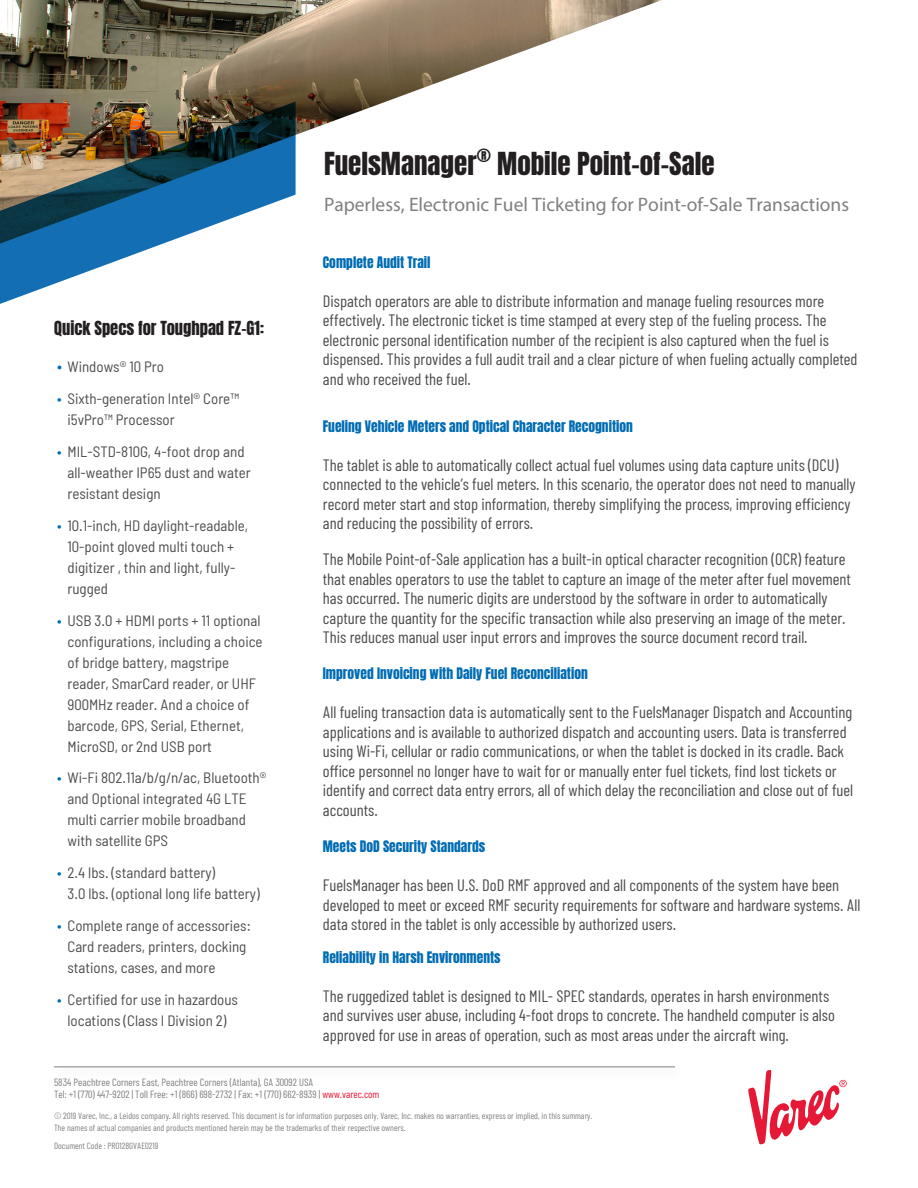
<style>
.page{position:relative;width:918px;height:1188px;background:#fff}
.page>*{position:absolute;margin:0;border:0;box-sizing:border-box;transform-origin:0 0}
.Heading{font:27px "Anton";color:#231f20}
.Highlights_2nd_Page{font:19.5px "Myriad Pro";color:#808083}
.Body_Heading{font:16.5px/19.5px "Barlow Condensed";color:#4b4c4d}
.Body{font:16.5px/19.5px "Barlow Condensed";color:#4b4c4d}
.QuickTip{font:16.5px "Anton";color:#231f20}
.Body_Bullets__282{font:semi-condensed 15px/21px "Barlow";color:#4b4c4d}
.Body_Heading-2{font:13.5px "Anton";color:#006cb3}
.Body-2{font:13.5px "Anton";color:#006cb3}
.t1{font:10.5px/12px "Barlow Condensed";color:#808083}
.t2{font:9px/12px "Barlow Condensed";color:#808083}
.s1{font-size:16.5px;color:#006cb3}
.s2{color:#006cb3}
.s3{color:#e51836}
</style>
<div class="page">
<svg style="left:748px;top:1070px;width:99px;height:74px"></svg>
<hr style="left:54px;top:1066px;width:621px;height:1px;background:#808083">
<img style="left:0;top:0;width:662px;height:135px">
<img style="left:0;top:102px;width:296px;height:202px">
<p class="QuickTip" style="left:54px;top:320px;width:212px">Quick Specs for Toughpad FZ-G1:</p>
<p class="Body_Bullets__282" style="left:57px;top:356px;width:109px"><span class="s1">•</span> Windows® 10 Pro</p>
<p class="Body_Bullets__282" style="left:68px;top:388px;width:173px;text-indent:-10px"><span class="s2">•</span> Sixth-generation Intel® Core™ i5vPro™ Processor</p>
<p class="Body_Bullets__282" style="left:68px;top:441px;width:185px;text-indent:-10px"><span class="s2">•</span> MIL-STD-810G, 4-foot drop and all-weather IP65 dust and water resistant design</p>
<p class="Body_Bullets__282" style="left:68px;top:515px;width:182px;text-indent:-10px"><span class="s2">•</span> 10.1-inch, HD daylight-readable,<br>10-point gloved multi touch + digitizer , thin and light, fully&shy;rugged</p>
<p class="Body_Bullets__282" style="left:68px;top:609px;width:197px;text-indent:-10px"><span class="s2">•</span> USB 3.0 + HDMI ports + 11 optional configurations, including a choice of bridge battery, magstripe reader, SmarCard reader, or UHF<br>900MHz reader. And a choice of barcode, GPS, Serial, Ethernet,<br>MicroSD, or 2nd USB port</p>
<p class="Body_Bullets__282" style="left:68px;top:767px;width:201px;text-indent:-10px"><span class="s2">•</span> Wi-Fi 802.11a/b/g/n/ac, Bluetooth® and Optional integrated 4G LTE multi carrier mobile broadband with satellite GPS</p>
<p class="Body_Bullets__282" style="left:68px;top:862px;width:194px;text-indent:-10px"><span class="s2">•</span> 2.4 lbs. (standard battery)<br>3.0 lbs. (optional long life battery)</p>
<p class="Body_Bullets__282" style="left:68px;top:915px;width:185px;text-indent:-10px"><span class="s2">•</span> Complete range of accessories:<br>Card readers, printers, docking stations, cases, and more</p>
<p class="Body_Bullets__282" style="left:57px;top:989px;width:183px;text-align:center"><span class="s2">•</span> Certified for use in hazardous locations (Class I Division 2)</p>
<p class="Heading" style="left:324px;top:150px;width:392px">FuelsManager<sup>®</sup> Mobile Point-of-Sale</p>
<p class="Highlights_2nd_Page" style="left:324px;top:192px;width:527px">Paperless, Electronic Fuel Ticketing for Point-of-Sale Transactions</p>
<p class="Body-2" style="left:323px;top:255px;width:109px">Complete Audit Trail</p>
<p class="Body" style="left:323px;top:291px;width:536px">Dispatch operators are able to distribute information and manage fueling resources more effectively. The electronic ticket is time stamped at every step of the fueling process. The electronic personal identification number of the recipient is also captured when the fuel is dispensed. This provides a full audit trail and a clear picture of when fueling actually completed and who received the fuel.</p>
<p class="Body_Heading-2" style="left:323px;top:419px;width:311px">Fueling Vehicle Meters and Optical Character Recognition</p>
<p class="Body_Heading" style="left:323px;top:455px;width:534px">The tablet is able to automatically collect actual fuel volumes using data capture units (DCU) connected to the vehicle’s fuel meters. In this scenario, the operator does not need to manually record meter start and stop information, thereby simplifying the process, improving efficiency and reducing the possibility of errors.</p>
<p class="Body_Heading" style="left:323px;top:549px;width:530px">The Mobile Point-of-Sale application has a built-in optical character recognition (OCR) feature that enables operators to use the tablet to capture an image of the meter after fuel movement has occurred. The numeric digits are understood by the software in order to automatically capture the quantity for the specific transaction while also preserving an image of the meter.<br>This reduces manual user input errors and improves the source document record trail.</p>
<p class="Body_Heading-2" style="left:323px;top:667px;width:266px">Improved Invoicing with Daily Fuel Reconciliation</p>
<p class="Body_Heading" style="left:323px;top:702px;width:532px">All fueling transaction data is automatically sent to the FuelsManager Dispatch and Accounting applications and is available to authorized dispatch and accounting users. Data is transferred using Wi-Fi, cellular or radio communications, or when the tablet is docked in its cradle. Back office personnel no longer have to wait for or manually enter fuel tickets, find lost tickets or identify and correct data entry errors, all of which delay the reconciliation and close out of fuel accounts.</p>
<p class="Body_Heading-2" style="left:323px;top:839px;width:164px">Meets DoD Security Standards</p>
<p class="Body_Heading" style="left:323px;top:875px;width:539px">FuelsManager has been U.S. DoD RMF approved and all components of the system have been developed to meet or exceed RMF security requirements for software and hardware systems. All data stored in the tablet is only accessible by authorized users.</p>
<p class="Body_Heading-2" style="left:323px;top:950px;width:179px">Reliability in Harsh Environments</p>
<p class="Body_Heading" style="left:323px;top:986px;width:513px">The ruggedized tablet is designed to MIL- SPEC standards, operates in harsh environments and survives user abuse, including 4-foot drops to concrete. The handheld computer is also approved for use in areas of operation, such as most areas under the aircraft wing.</p>
<p class="t1" style="left:54px;top:1076px;width:327px">5834 Peachtree Corners East, Peachtree Corners (Atlanta), GA 30092 USA<br>Tel: +1 (770) 447-9202 | Toll Free: +1 (866) 698-2732 | Fax: +1 (770) 662-8939 | <span class="s3">www.varec.com</span></p>
<p class="t2" style="left:54px;top:1109px;width:540px">© 2019 Varec, Inc., a Leidos company. All rights reserved. This document is for information purposes only. Varec, Inc. makes no warranties, express or implied, in this summary.<br>The names of actual companies and products mentioned herein may be the trademarks of their respective owners.</p>
<p class="t2" style="left:54px;top:1139px;width:106px">Document Code : PRO128GVAE0219</p>
</div>
